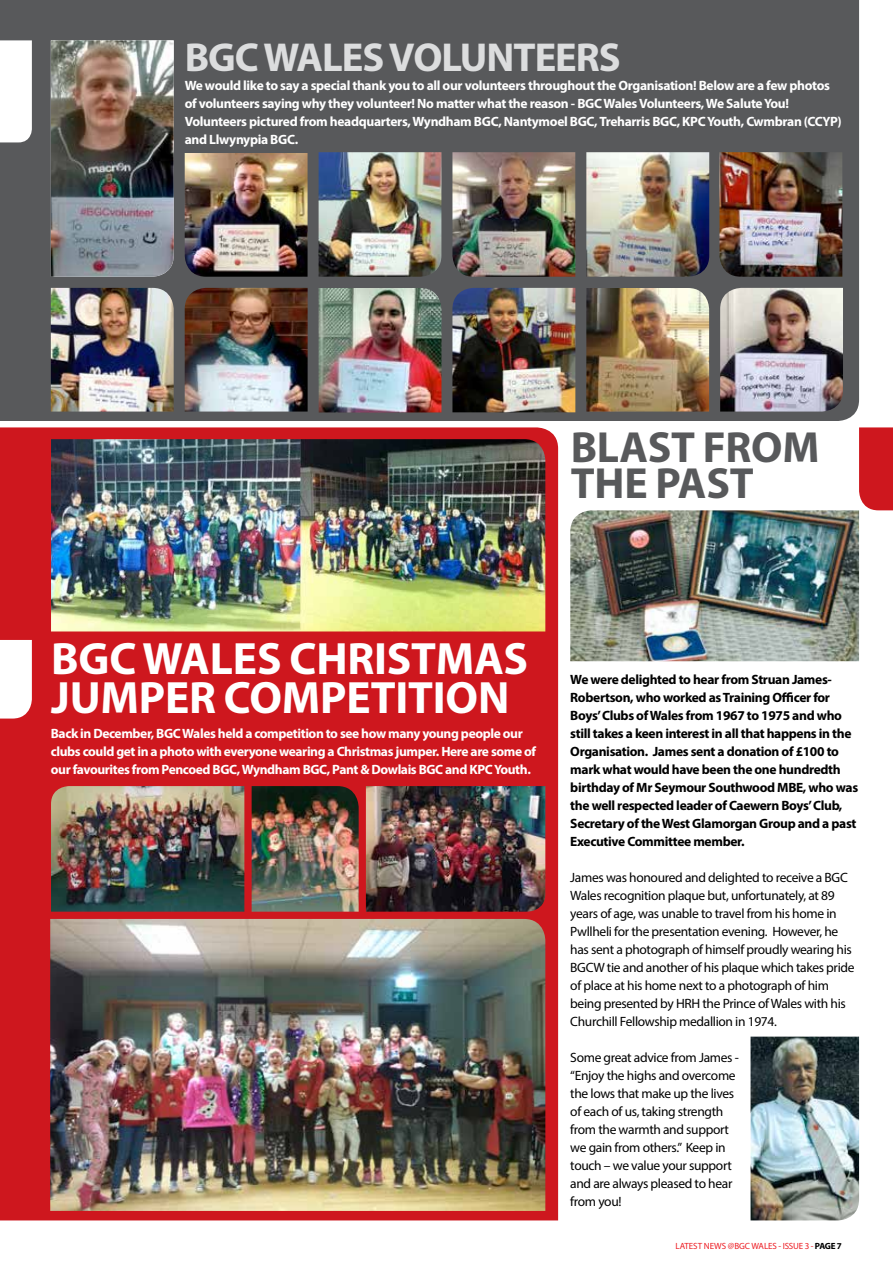
<style>
.page{position:relative;width:893px;height:1263px;background:#fff}
.page>*{position:absolute;margin:0;border:0;box-sizing:border-box;transform-origin:0 0}
.t1{font:700 45.45px/39px "Myriad Pro";letter-spacing:-.005em;color:#fff}
.t2{font:700 43.8px/35.5px "Myriad Pro";letter-spacing:-.005em;color:#58595b}
.t3{font:700 40.5px "Myriad Pro";letter-spacing:-.025em;color:#dcddde}
.t4{font:13.5px/18px "Myriad Pro";letter-spacing:-.025em;color:#000}
.t5{font:700 13.5px/18px "Myriad Pro";letter-spacing:-.03em;color:#fff}
.t6{font:700 13.5px/18px "Myriad Pro";letter-spacing:-.025em;color:#000}
.t7{font:9px "Myriad Pro";letter-spacing:-.005em;color:#ed1d24}
.s1{font-weight:700;color:#000}
</style>
<div class="page">
<div style="left:0;top:427px;width:558px;height:793px;background:#ce171e"></div>
<div style="left:0;top:0;width:859px;height:421px;background:#58595b"></div>
<svg style="left:0;top:40px;width:32px;height:102px"></svg>
<svg style="left:0;top:640px;width:32px;height:78px"></svg>
<div style="left:859px;top:427px;width:34px;height:83px;background:#ce171e"></div>
<img style="left:452px;top:288px;width:123px;height:124px">
<img style="left:586px;top:152px;width:123px;height:125px">
<img style="left:319px;top:152px;width:122px;height:125px">
<img style="left:452px;top:152px;width:123px;height:125px">
<img style="left:319px;top:288px;width:122px;height:124px">
<img style="left:720px;top:288px;width:123px;height:124px">
<img style="left:586px;top:288px;width:123px;height:124px">
<img style="left:185px;top:288px;width:123px;height:124px">
<img style="left:51px;top:288px;width:123px;height:124px">
<img style="left:719px;top:152px;width:123px;height:125px">
<img style="left:185px;top:153px;width:123px;height:124px">
<img style="left:51px;top:40px;width:123px;height:237px">
<img style="left:750px;top:1037px;width:109px;height:183px">
<img style="left:570px;top:510px;width:289px;height:151px">
<img style="left:366px;top:786px;width:179px;height:126px">
<img style="left:50px;top:919px;width:495px;height:292px">
<img style="left:252px;top:786px;width:107px;height:126px">
<img style="left:51px;top:786px;width:193px;height:126px">
<img style="left:51px;top:439px;width:494px;height:192px">
<h3 class="t3" style="left:185px;top:31px;width:438px">BGC WALES VOLUNTEERS</h3>
<p class="t5" style="left:185px;top:76px;width:659px">We would like to say a special thank you to all our volunteers throughout the Organisation! Below are a few photos of volunteers saying why they volunteer! No matter what the reason - BGC Wales Volunteers, We Salute You!<br>Volunteers pictured from headquarters, Wyndham BGC, Nantymoel BGC, Treharris BGC, KPC Youth, Cwmbran (CCYP) and Llwynypia BGC.</p>
<h2 class="t2" style="left:571px;top:428px;width:250px">BLAST FROM<br>THE PAST</h2>
<h1 class="t1" style="left:51px;top:638px;width:478px">BGC WALES CHRISTMAS<br>JUMPER COMPETITION</h1>
<p class="t5" style="left:51px;top:724px;width:487px">Back in December, BGC Wales held a competition to see how many young people our clubs could get in a photo with everyone wearing a Christmas jumper. Here are some of our favourites from Pencoed BGC, Wyndham BGC, Pant &amp; Dowlais BGC and KPC Youth.</p>
<p class="t6" style="left:570px;top:670px;width:289px">We were delighted to hear from Struan James-Robertson, who worked as Training Officer for Boys’ Clubs of Wales from 1967 to 1975 and who still takes a keen interest in all that happens in the Organisation. James sent a donation of £100 to mark what would have been the one hundredth birthday of Mr Seymour Southwood MBE, who was the well respected leader of Caewern Boys’ Club, Secretary of the West Glamorgan Group and a past Executive Committee member.</p>
<p class="t4" style="left:570px;top:868px;width:286px">James was honoured and delighted to receive a BGC Wales recognition plaque but, unfortunately, at 89 years of age, was unable to travel from his home in Pwllheli for the presentation evening. However, he has sent a photograph of himself proudly wearing his BGCW tie and another of his plaque which takes pride of place at his home next to a photograph of him being presented by HRH the Prince of Wales with his Churchill Fellowship medallion in 1974.</p>
<p class="t4" style="left:570px;top:1048px;width:170px">Some great advice from James - “Enjoy the highs and overcome the lows that make up the lives of each of us, taking strength from the warmth and support we gain from others.” Keep in touch – we value your support and are always pleased to hear from you!</p>
<p class="t7" style="left:675px;top:1240px;width:65px">latest news @bgc</p>
<p class="t7" style="left:751px;top:1240px;width:92px">wales - ISSUE 3 - <span class="s1">PAGE 7</span></p>
</div>
